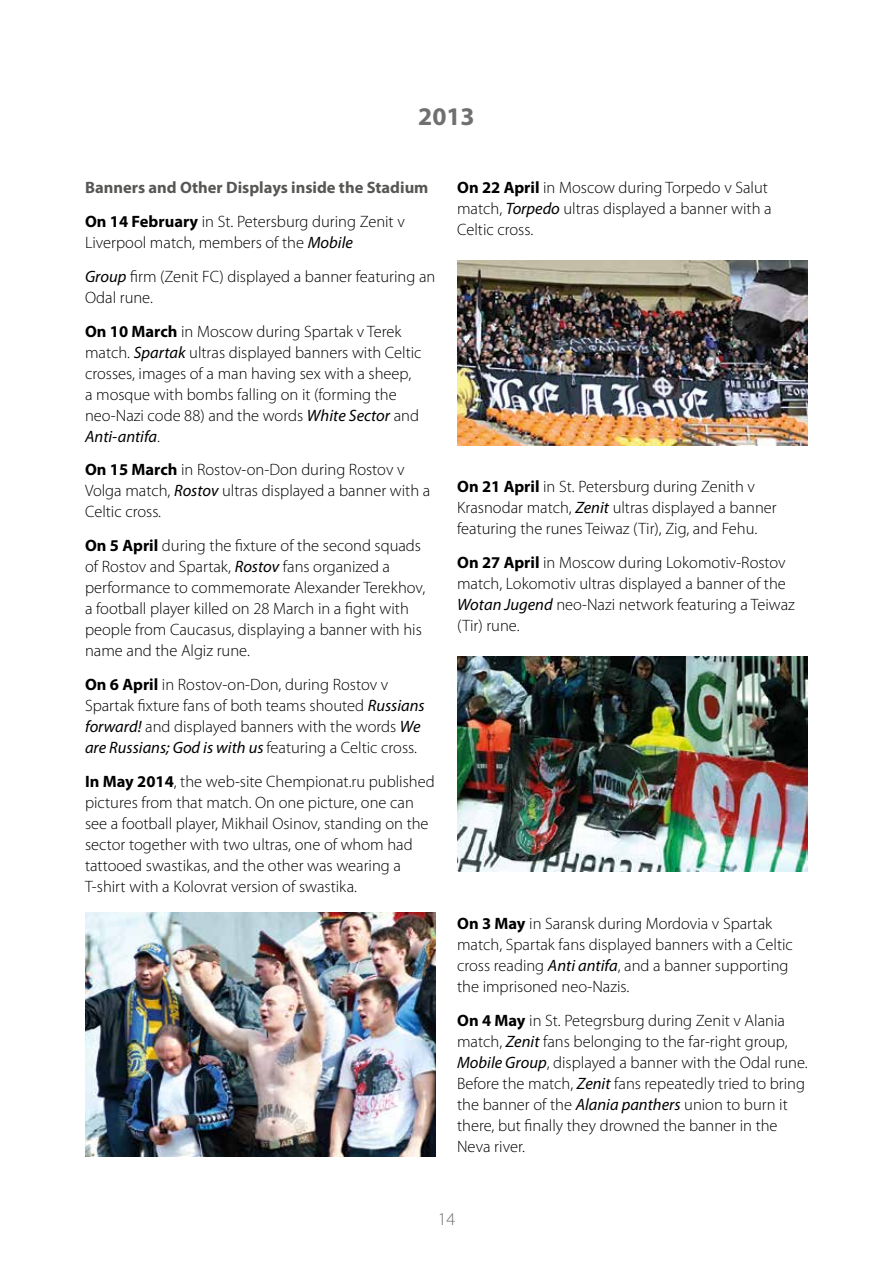
<style>
.page{position:relative;width:893px;height:1263px;background:#fff}
.page>*{position:absolute;margin:0;border:0;box-sizing:border-box;transform-origin:0 0}
.t1{font:700 25.5px "Myriad Pro";color:#706f6f}
.t2{font:300 18px "Myriad Pro";color:#706f6f}
.t3{font:300 16.5px/21px "Myriad Pro";color:#000}
.t4{font:700 16.5px/33.8px "Myriad Pro";color:#575756}
.s1{color:#000}
.s2{font-weight:300;color:#000}
.s3{font-weight:400;font-style:italic}
.s4{font-weight:700}
</style>
<div class="page">
<img style="left:85px;top:912px;width:351px;height:244px">
<img style="left:457px;top:261px;width:351px;height:185px">
<img style="left:457px;top:656px;width:351px;height:216px">
<h1 class="t1" style="left:418px;top:103px;width:58px">2013</h1>
<p class="t4" style="left:85px;top:171px;width:345px">Banners and Other Displays inside the Stadium<br><span class="s1">On 14 February</span> <span class="s2">in St. Petersburg during Zenit v</span></p>
<p class="t3" style="left:85px;top:226px;width:352px;line-height:33.8px">Liverpool match, members of the <span class="s3">Mobile<br>Group</span> firm (Zenit FC) displayed a banner featuring an</p>
<p class="t3" style="left:85px;top:281px;width:318px;line-height:33.8px">Odal rune.<br><span class="s4">On 10 March</span> in Moscow during Spartak v Terek</p>
<p class="t3" style="left:85px;top:342px;width:338px">match. <span class="s3">Spartak</span> ultras displayed banners with Celtic crosses, images of a man having sex with a sheep, a mosque with bombs falling on it (forming the neo-Nazi code 88) and the words <span class="s3">White Sector</span> and <span class="s3">Anti-antifa</span>.</p>
<p class="t3" style="left:85px;top:460px;width:347px"><span class="s4">On 15 March</span> in Rostov-on-Don during Rostov v<br>Volga match, <span class="s3">Rostov</span> ultras displayed a banner with a<br>Celtic cross.</p>
<p class="t3" style="left:85px;top:535px;width:342px"><span class="s4">On 5 April</span> during the fixture of the second squads of Rostov and Spartak, <span class="s3">Rostov</span> fans organized a performance to commemorate Alexander Terekhov, a football player killed on 28 March in a fight with people from Caucasus, displaying a banner with his name and the Algiz rune.</p>
<p class="t3" style="left:85px;top:674px;width:341px"><span class="s4">On 6 April</span> in Rostov-on-Don, during Rostov v Spartak fixture fans of both teams shouted <span class="s3">Russians forward!</span> and displayed banners with the words <span class="s3">We are Russians; God is with us</span> featuring a Celtic cross.</p>
<p class="t3" style="left:85px;top:771px;width:351px"><span class="s4">In May 2014</span>, the web-site Chempionat.ru published pictures from that match. On one picture, one can see a football player, Mikhail Osinov, standing on the sector together with two ultras, one of whom had tattooed swastikas, and the other was wearing a T-shirt with a Kolovrat version of swastika.</p>
<p class="t3" style="left:457px;top:178px;width:316px"><span class="s4">On 22 April</span> in Moscow during Torpedo v Salut match, <span class="s3">Torpedo</span> ultras displayed a banner with a<br>Celtic cross.</p>
<p class="t3" style="left:457px;top:476px;width:321px"><span class="s4">On 21 April</span> in St. Petersburg during Zenith v<br>Krasnodar match, <span class="s3">Zenit</span> ultras displayed a banner featuring the runes Teiwaz (Tir), Zig, and Fehu.</p>
<p class="t3" style="left:457px;top:552px;width:339px"><span class="s4">On 27 April</span> in Moscow during Lokomotiv-Rostov match, Lokomotiv ultras displayed a banner of the <span class="s3">Wotan Jugend</span> neo-Nazi network featuring a Teiwaz (Tir) rune.</p>
<p class="t3" style="left:457px;top:913px;width:337px"><span class="s4">On 3 May</span> in Saransk during Mordovia v Spartak match, Spartak fans displayed banners with a Celtic cross reading <span class="s3">Anti antifa</span>, and a banner supporting the imprisoned neo-Nazis.</p>
<p class="t3" style="left:457px;top:1010px;width:352px"><span class="s4">On 4 May</span> in St. Petegrsburg during Zenit v Alania match, <span class="s3">Zenit</span> fans belonging to the far-right group, <span class="s3">Mobile Group</span>, displayed a banner with the Odal rune.<br>Before the match, <span class="s3">Zenit</span> fans repeatedly tried to bring the banner of the <span class="s3">Alania panthers</span> union to burn it there, but finally they drowned the banner in the Neva river.</p>
<p class="t2" style="left:438px;top:1209px;width:19px">14</p>
</div>
